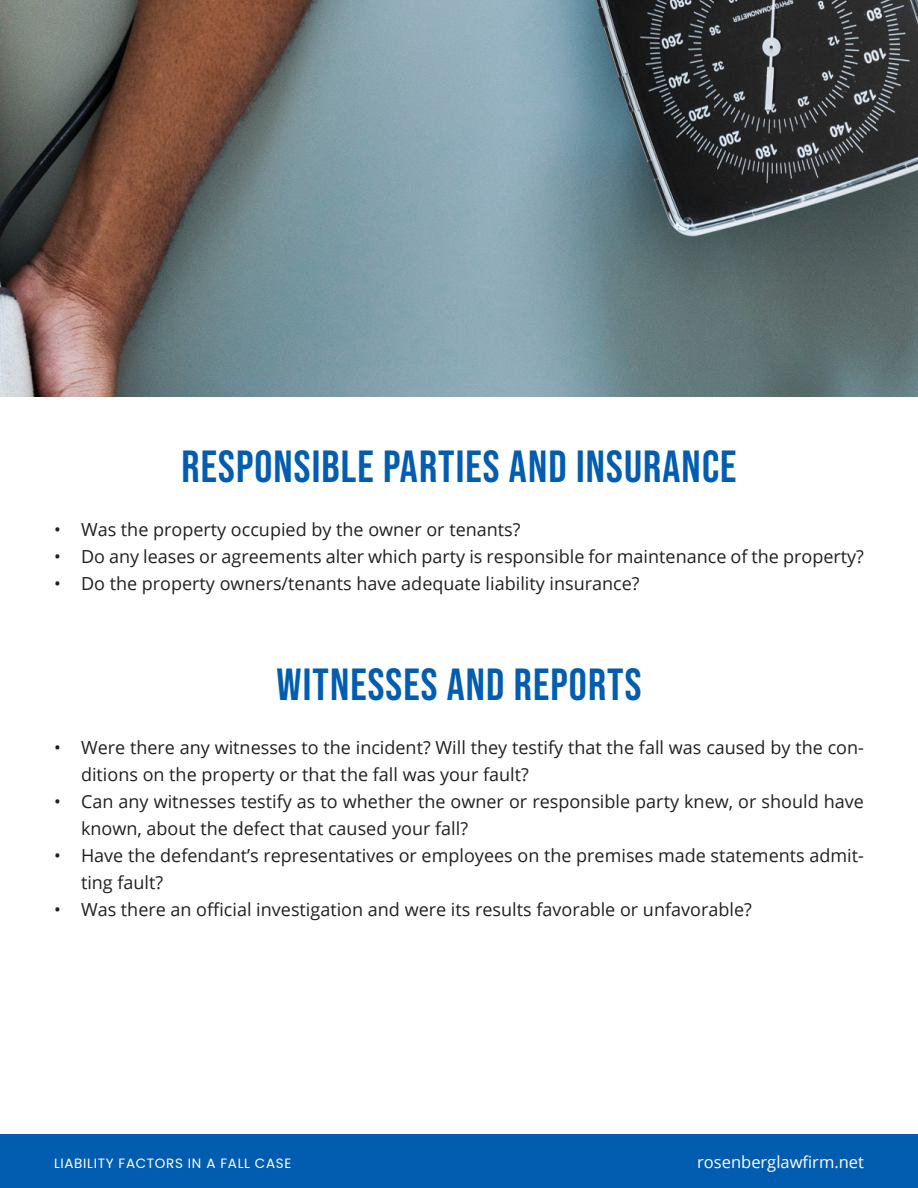
<style>
.page{position:relative;width:918px;height:1188px;background:#fff}
.page>*{position:absolute;margin:0;border:0;box-sizing:border-box;transform-origin:0 0}
.Subsection_Title_Lar{font:700 45px "Bebas Neue Pro";letter-spacing:.025em;color:#025db0}
.t1{font:18px/27px "Open Sans";color:#231f20}
.t2{font:16.5px "Open Sans";color:#fff}
.t3{font:13.5px "Poppins";letter-spacing:.05em;color:#fff}
</style>
<div class="page">
<div style="left:0;top:1134px;width:918px;height:54px;background:#025db0"></div>
<img style="left:0;top:0;width:918px;height:397px">
<p class="Subsection_Title_Lar" style="left:182px;top:441px;width:556px">RESPONSIBLE PARTIES AND INSURANCE</p>
<p class="t1" style="left:54px;top:516px;width:468px">• Was the property occupied by the owner or tenants?</p>
<p class="t1" style="left:54px;top:543px;width:811px">• Do any leases or agreements alter which party is responsible for maintenance of the property?</p>
<p class="t1" style="left:54px;top:570px;width:587px">• Do the property owners/tenants have adequate liability insurance?</p>
<p class="Subsection_Title_Lar" style="left:277px;top:659px;width:366px">WITNESSES AND REPORTS</p>
<p class="t1" style="left:81px;top:733px;width:785px;text-indent:-27px">• Were there any witnesses to the incident? Will they testify that the fall was caused by the con&shy;ditions on the property or that the fall was your fault?</p>
<p class="t1" style="left:81px;top:787px;width:784px;text-indent:-27px">• Can any witnesses testify as to whether the owner or responsible party knew, or should have known, about the defect that caused your fall?</p>
<p class="t1" style="left:81px;top:841px;width:785px;text-indent:-27px">• Have the defendant’s representatives or employees on the premises made statements admit&shy;ting fault?</p>
<p class="t1" style="left:54px;top:895px;width:699px">• Was there an official investigation and were its results favorable or unfavorable?</p>
<p class="t3" style="left:54px;top:1156px;width:239px">LIABILITY FACTORS IN A FALL CASE</p>
<p class="t2" style="left:697px;top:1151px;width:168px">rosenberglawfirm.net</p>
</div>
